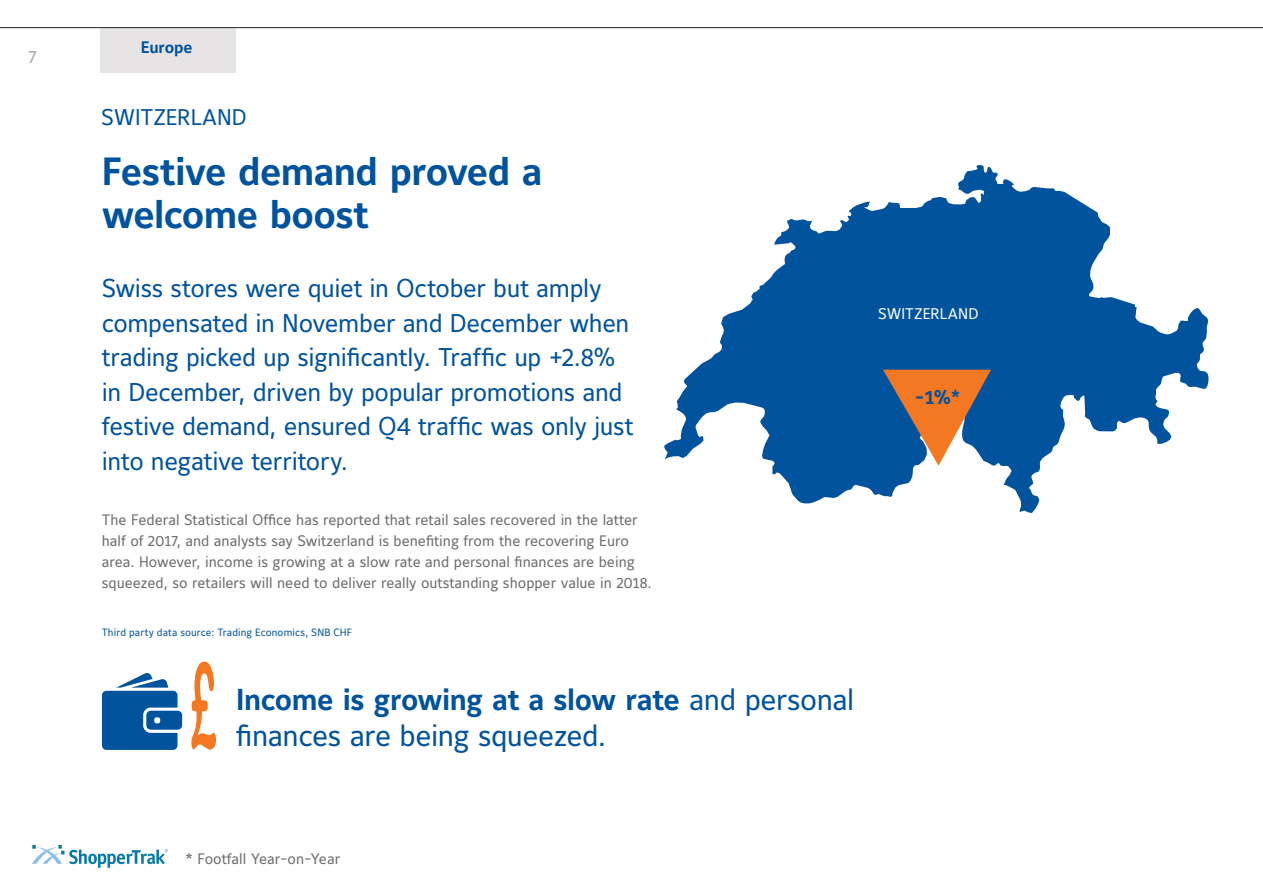
<style>
.page{position:relative;width:1263px;height:893px;background:#fff}
.page>*{position:absolute;margin:0;border:0;box-sizing:border-box;transform-origin:0 0}
.t1{font:700 39px/43.5px "Maurea Jci Lf ML";letter-spacing:-.015em;color:#01539e}
.t2{font:30px/36px "Maurea Jci Lf ML";letter-spacing:-.015em;color:#01539e}
.t3{font:25.5px/34.5px "Maurea Jci Lf ML";letter-spacing:-.015em;color:#01539e}
.t4{font:22.5px "Maurea Jci Lf ML";color:#01539e}
.t5{font:700 19.5px "Maurea Jci Lf ML";color:#01539e}
.t6{font:18px "Maurea Jci Lf ML";color:#a8a9ad}
.t7{font:700 16.5px "Maurea Jci Lf ML";letter-spacing:-.015em;color:#01539e}
.t8{font:15.3px "Maurea Jci Lf ML";color:#fff}
.t9{font:15px/21px "Maurea Jci Lf ML";color:#6c6d70}
.t10{font:10.5px "Maurea Jci Lf ML";letter-spacing:.01em;color:#01539e}
.s1{font-weight:700}
</style>
<div class="page">
<svg style="left:32px;top:845px;width:136px;height:23px"></svg>
<svg style="left:664px;top:165px;width:544px;height:348px;fill:#01539e"></svg>
<div style="left:101px;top:28px;width:135px;height:44px;background:#e6e4e5"></div>
<hr style="left:0;top:27px;width:1263px;height:1px;background:#231f20">
<svg style="left:883px;top:370px;width:108px;height:96px;background:#95776a"></svg>
<svg style="left:102px;top:673px;width:80px;height:77px"></svg>
<svg style="left:191px;top:662px;width:25px;height:88px"></svg>
<p class="t6" style="left:28px;top:46px;width:10px">7</p>
<p class="t7" style="left:141px;top:37px;width:53px">Europe</p>
<h3 class="t4" style="left:101px;top:104px;width:147px">SWITZERLAND</h3>
<h1 class="t1" style="left:102px;top:150px;width:442px">Festive demand proved a welcome boost</h1>
<p class="t3" style="left:102px;top:271px;width:533px">Swiss stores were quiet in October but amply compensated in November and December when trading picked up significantly. Traffic up +2.8% in December, driven by popular promotions and festive demand, ensured Q4 traffic was only just into negative territory.</p>
<p class="t9" style="left:102px;top:510px;width:551px">The Federal Statistical Office has reported that retail sales recovered in the latter half of 2017, and analysts say Switzerland is benefiting from the recovering Euro area. However, income is growing at a slow rate and personal finances are being squeezed, so retailers will need to deliver really outstanding shopper value in 2018.</p>
<p class="t10" style="left:102px;top:626px;width:252px">Third party data source: Trading Economics, SNB CHF</p>
<h2 class="t2" style="left:236px;top:681px;width:620px"><span class="s1">Income is growing at a slow rate</span> and personal finances are being squeezed.</h2>
<p class="t8" style="left:878px;top:304px;width:102px">SWITZERLAND</p>
<h3 class="t5" style="left:915px;top:385px;width:47px">-1%*</h3>
<p class="t9" style="left:186px;top:848px;width:156px">* Footfall Year-on-Year</p>
</div>
